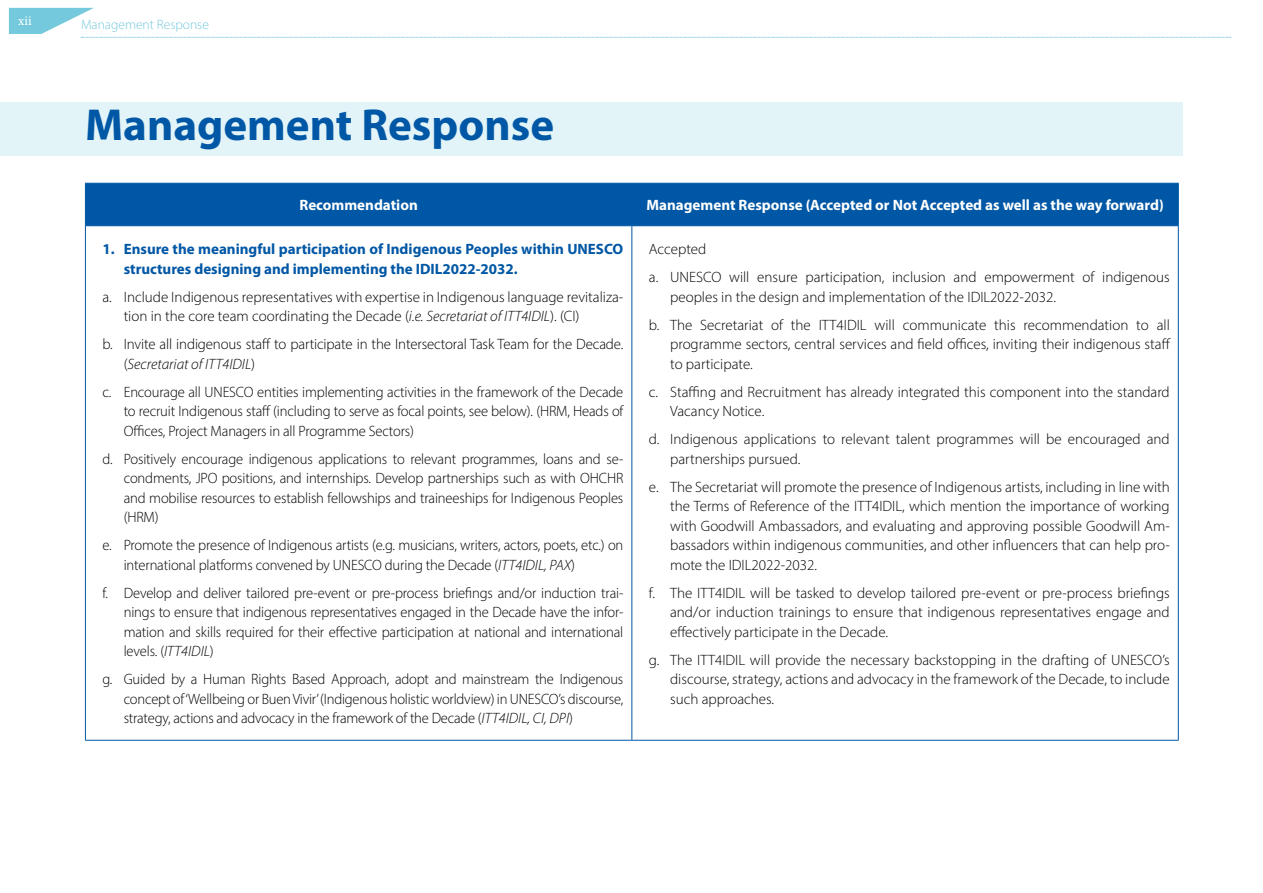
<style>
.page{position:relative;width:1263px;height:893px;background:#fff}
.page>*{position:absolute;margin:0;border:0;box-sizing:border-box;transform-origin:0 0}
.t1{font:700 45px "Myriad Pro";color:#0057a5}
.t2{font:300 15px/19.5px "Myriad Pro";color:#000}
.t3{font:700 15px/19.5px "Myriad Pro";color:#0057a5}
.t4{font:700 15px "Myriad Pro";color:#fff}
.t5{font:300 13.5px "Myriad Pro";color:#75c9dc}
.t6{font:13.5px "Minion Pro";color:#fff}
.s1{font-style:italic}
</style>
<div class="page">
<svg style="left:9px;top:8px;width:1222px;height:30px"></svg>
<div style="left:86px;top:184px;width:1092px;height:41px;background:#0057a5"></div>
<hr style="left:85px;top:226px;width:1px;height:514px;background:#0057a5">
<hr style="left:1178px;top:226px;width:1px;height:514px;background:#0057a5">
<hr style="left:631px;top:226px;width:1px;height:514px;background:#0057a5">
<hr style="left:85px;top:740px;width:547px;height:1px;background:#0057a5">
<hr style="left:632px;top:740px;width:547px;height:1px;background:#0057a5">
<hr style="left:85px;top:183px;width:547px;height:1px;background:#0057a5">
<hr style="left:632px;top:183px;width:547px;height:1px;background:#0057a5">
<hr style="left:631px;top:184px;width:1px;height:41px;background:#0057a5">
<hr style="left:86px;top:225px;width:546px;height:1px;background:#0057a5">
<hr style="left:632px;top:225px;width:546px;height:1px;background:#0057a5">
<hr style="left:85px;top:184px;width:1px;height:42px;background:#0057a5">
<hr style="left:1178px;top:184px;width:1px;height:42px;background:#0057a5">
<div style="left:0;top:102px;width:1182px;height:54px;background:#e2f4f8"></div>
<p class="t6" style="left:18px;top:12px;width:15px">xii</p>
<p class="t5" style="left:81px;top:16px;width:129px">Management Response</p>
<h1 class="t1" style="left:85px;top:96px;width:470px">Management Response</h1>
<p class="t4" style="left:299px;top:195px;width:120px">Recommendation</p>
<p class="t4" style="left:646px;top:195px;width:519px">Management Response (Accepted or Not Accepted as well as the way forward)</p>
<p class="t3" style="left:124px;top:239px;width:501px;text-indent:-21px">1. Ensure the meaningful participation of Indigenous Peoples within UNESCO structures designing and implementing the IDIL2022-2032.</p>
<p class="t2" style="left:124px;top:287px;width:501px;text-indent:-21px">a. Include Indigenous representatives with expertise in Indigenous language revitaliza&shy;tion in the core team coordinating the Decade (<span class="s1">i.e. Secretariat of ITT4IDIL</span>). (CI)</p>
<p class="t2" style="left:124px;top:334px;width:501px;text-indent:-21px">b. Invite all indigenous staff to participate in the Intersectoral Task Team for the Decade. (<span class="s1">Secretariat of ITT4IDIL</span>)</p>
<p class="t2" style="left:124px;top:382px;width:501px;text-align:justify;text-indent:-21px">c. Encourage all UNESCO entities implementing activities in the framework of the Decade to recruit Indigenous staff (including to serve as focal points, see below). (HRM, Heads of Offices, Project Managers in all Programme Sectors)</p>
<p class="t2" style="left:124px;top:449px;width:501px;text-align:justify;text-indent:-21px">d. Positively encourage indigenous applications to relevant programmes, loans and se&shy;condments, JPO positions, and internships. Develop partnerships such as with OHCHR and mobilise resources to establish fellowships and traineeships for Indigenous Peoples (HRM)</p>
<p class="t2" style="left:124px;top:535px;width:501px;text-indent:-21px">e. Promote the presence of Indigenous artists (e.g. musicians, writers, actors, poets, etc.) on international platforms convened by UNESCO during the Decade (<span class="s1">ITT4IDIL, PAX</span>)</p>
<p class="t2" style="left:124px;top:583px;width:501px;text-align:justify;text-indent:-21px">f. Develop and deliver tailored pre-event or pre-process briefings and/or induction trai&shy;nings to ensure that indigenous representatives engaged in the Decade have the infor&shy;mation and skills required for their effective participation at national and international levels. (<span class="s1">ITT4IDIL</span>)</p>
<p class="t2" style="left:124px;top:669px;width:501px;text-align:justify;text-indent:-21px">g. Guided by a Human Rights Based Approach, adopt and mainstream the Indigenous concept of ‘Wellbeing or Buen Vivir’ (Indigenous holistic worldview) in UNESCO’s discourse, strategy, actions and advocacy in the framework of the Decade (<span class="s1">ITT4IDIL, CI, DPI</span>)</p>
<p class="t2" style="left:649px;top:235px;width:522px;line-height:28px">Accepted<br>a. UNESCO will ensure participation, inclusion and empowerment of indigenous</p>
<p class="t2" style="left:649px;top:282px;width:522px;line-height:28px;text-indent:21px">peoples in the design and implementation of the IDIL2022-2032.<br>b. The Secretariat of the ITT4IDIL will communicate this recommendation to all</p>
<p class="t2" style="left:670px;top:334px;width:502px">programme sectors, central services and field offices, inviting their indigenous staff to participate.</p>
<p class="t2" style="left:670px;top:382px;width:501px;text-indent:-21px">c. Staffing and Recruitment has already integrated this component into the standard<br>Vacancy Notice.</p>
<p class="t2" style="left:670px;top:429px;width:501px;text-indent:-21px">d. Indigenous applications to relevant talent programmes will be encouraged and partnerships pursued.</p>
<p class="t2" style="left:670px;top:477px;width:501px;text-align:justify;text-indent:-21px">e. The Secretariat will promote the presence of Indigenous artists, including in line with the Terms of Reference of the ITT4IDIL, which mention the importance of working with Goodwill Ambassadors, and evaluating and approving possible Goodwill Am&shy;bassadors within indigenous communities, and other influencers that can help pro&shy;mote the IDIL2022-2032.</p>
<p class="t2" style="left:670px;top:583px;width:501px;text-align:justify;text-indent:-21px">f. The ITT4IDIL will be tasked to develop tailored pre-event or pre-process briefings and/or induction trainings to ensure that indigenous representatives engage and effectively participate in the Decade.</p>
<p class="t2" style="left:670px;top:650px;width:501px;text-align:justify;text-indent:-21px">g. The ITT4IDIL will provide the necessary backstopping in the drafting of UNESCO’s discourse, strategy, actions and advocacy in the framework of the Decade, to include such approaches.</p>
</div>
